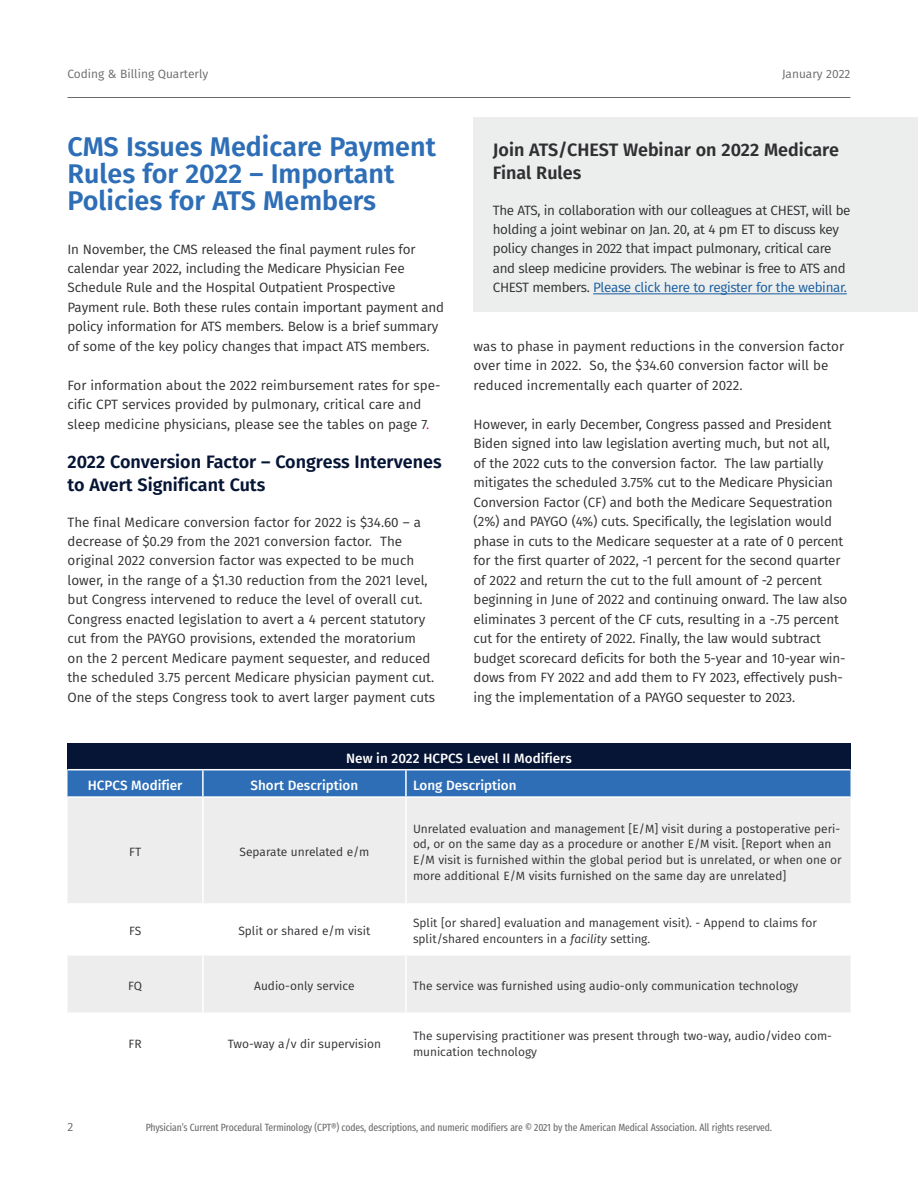
<style>
.page{position:relative;width:918px;height:1188px;background:#fff}
.page>*{position:absolute;margin:0;border:0;box-sizing:border-box;transform-origin:0 0}
.t1{font:600 27px/27px "Fira Sans";color:#2e6eb6}
.t2{font:600 18px/23.4px "Fira Sans";color:#061535}
.t3{font:600 18px/23.4px "Fira Sans";color:#302f32}
.t4{font:13.5px/19.5px "Fira Sans";letter-spacing:-.01em;color:#302f32}
.t5{font:500 13.5px "Fira Sans";color:#fff}
.t6{font:12px/15.6px "Fira Sans";color:#302f32}
.t7{font:12px "Fira Sans";color:#6b696b}
.t8{font:10.5px "Fira Sans Compressed";letter-spacing:-.01em;color:#6b696b}
.s1{color:#ed028c}
.s2{color:#175d9e}
.s3{font-style:italic}
</style>
<div class="page">
<hr style="left:68px;top:97px;width:783px;height:1px;background:#6b696b">
<div style="left:474px;top:117px;width:444px;height:195px;background:#eceded"></div>
<hr style="left:593px;top:294px;width:254px;height:1px;background:#175d9e">
<div style="left:68px;top:743px;width:783px;height:27px;background:#061535"></div>
<div style="left:68px;top:770px;width:783px;height:26px;background:#2e6eb6"></div>
<svg style="left:68px;top:798px;width:782px;height:214px;fill:#ededed"></svg>
<hr style="left:204px;top:903px;width:201px;height:2px;background:#fff">
<hr style="left:407px;top:903px;width:444px;height:2px;background:#fff">
<hr style="left:204px;top:954px;width:201px;height:2px;background:#fff">
<hr style="left:407px;top:954px;width:444px;height:2px;background:#fff">
<hr style="left:68px;top:903px;width:134px;height:2px;background:#fff">
<hr style="left:68px;top:954px;width:134px;height:2px;background:#fff">
<hr style="left:202px;top:770px;width:2px;height:26px;background:#fff">
<hr style="left:405px;top:770px;width:2px;height:26px;background:#fff">
<hr style="left:202px;top:798px;width:2px;height:106px;background:#fff">
<hr style="left:405px;top:798px;width:2px;height:106px;background:#fff">
<hr style="left:202px;top:904px;width:2px;height:51px;background:#fff">
<hr style="left:405px;top:904px;width:2px;height:51px;background:#fff">
<hr style="left:202px;top:955px;width:2px;height:58px;background:#fff">
<hr style="left:405px;top:955px;width:2px;height:58px;background:#fff">
<hr style="left:68px;top:769px;width:783px;height:1px;background:#fff">
<p class="t7" style="left:68px;top:69px;width:142px">Coding &amp; Billing Quarterly</p>
<p class="t7" style="left:782px;top:69px;width:70px">January 2022</p>
<h1 class="t1" style="left:68px;top:134px;width:370px">CMS Issues Medicare Payment<br>Rules for 2022 – Important<br>Policies for ATS Members</h1>
<p class="t4" style="left:68px;top:240px;width:378px">In November, the CMS released the final payment rules for calendar year 2022, including the Medicare Physician Fee Schedule Rule and the Hospital Outpatient Prospective Payment rule. Both these rules contain important payment and policy information for ATS members. Below is a brief summary of some of the key policy changes that impact ATS members.</p>
<p class="t4" style="left:68px;top:376px;width:374px">For information about the 2022 reimbursement rates for spe&shy;cific CPT services provided by pulmonary, critical care and sleep medicine physicians, please see the tables on page 7<span class="s1">.</span></p>
<h2 class="t2" style="left:68px;top:451px;width:376px">2022 Conversion Factor – Congress Intervenes to Avert Significant Cuts</h2>
<p class="t4" style="left:68px;top:513px;width:369px">The final Medicare conversion factor for 2022 is $34.60 – a decrease of $0.29 from the 2021 conversion factor. The original 2022 conversion factor was expected to be much lower, in the range of a $1.30 reduction from the 2021 level, but Congress intervened to reduce the level of overall cut.<br>Congress enacted legislation to avert a 4 percent statutory cut from the PAYGO provisions, extended the moratorium<br>on the 2 percent Medicare payment sequester, and reduced the scheduled 3.75 percent Medicare physician payment cut.<br>One of the steps Congress took to avert larger payment cuts</p>
<h2 class="t3" style="left:493px;top:139px;width:348px">Join ATS/CHEST Webinar on 2022 Medicare<br>Final Rules</h2>
<p class="t4" style="left:493px;top:201px;width:359px">The ATS, in collaboration with our colleagues at CHEST, will be holding a joint webinar on Jan. 20, at 4 pm ET to discuss key policy changes in 2022 that impact pulmonary, critical care and sleep medicine providers. The webinar is free to ATS and CHEST members. <span class="s2">Please click here to register for the webinar.</span></p>
<p class="t4" style="left:474px;top:337px;width:372px">was to phase in payment reductions in the conversion factor over time in 2022. So, the $34.60 conversion factor will be reduced incrementally each quarter of 2022.</p>
<p class="t4" style="left:474px;top:415px;width:375px">However, in early December, Congress passed and President Biden signed into law legislation averting much, but not all,<br>of the 2022 cuts to the conversion factor. The law partially mitigates the scheduled 3.75% cut to the Medicare Physician Conversion Factor (CF) and both the Medicare Sequestration (2%) and PAYGO (4%) cuts. Specifically, the legislation would phase in cuts to the Medicare sequester at a rate of 0 percent for the first quarter of 2022, -1 percent for the second quarter of 2022 and return the cut to the full amount of -2 percent beginning in June of 2022 and continuing onward. The law also eliminates 3 percent of the CF cuts, resulting in a -.75 percent cut for the entirety of 2022. Finally, the law would subtract budget scorecard deficits for both the 5-year and 10-year win&shy;dows from FY 2022 and add them to FY 2023, effectively push&shy;ing the implementation of a PAYGO sequester to 2023.</p>
<p class="t5" style="left:346px;top:752px;width:227px">New in 2022 HCPCS Level II Modifiers</p>
<p class="t5" style="left:88px;top:779px;width:96px">HCPCS Modifier</p>
<p class="t5" style="left:251px;top:779px;width:109px">Short Description</p>
<p class="t5" style="left:413px;top:779px;width:105px">Long Description</p>
<p class="t6" style="left:129px;top:845px;width:14px">FT</p>
<p class="t6" style="left:240px;top:845px;width:131px">Separate unrelated e/m</p>
<p class="t6" style="left:413px;top:821px;width:430px">Unrelated evaluation and management [E/M] visit during a postoperative peri&shy;od, or on the same day as a procedure or another E/M visit. [Report when an E/M visit is furnished within the global period but is unrelated, or when one or more additional E/M visits furnished on the same day are unrelated]</p>
<p class="t6" style="left:129px;top:924px;width:14px">FS</p>
<p class="t6" style="left:238px;top:924px;width:134px">Split or shared e/m visit</p>
<p class="t6" style="left:413px;top:916px;width:406px">Split [or shared] evaluation and management visit). - Append to claims for split/shared encounters in a <span class="s3">facility</span> setting.</p>
<p class="t6" style="left:128px;top:978px;width:15px">FQ</p>
<p class="t6" style="left:254px;top:978px;width:102px">Audio-only service</p>
<p class="t6" style="left:413px;top:978px;width:387px">The service was furnished using audio-only communication technology</p>
<p class="t7" style="left:68px;top:1122px;width:7px">2</p>
<p class="t6" style="left:129px;top:1037px;width:15px">FR</p>
<p class="t6" style="left:228px;top:1037px;width:155px">Two-way a/v dir supervision</p>
<p class="t6" style="left:413px;top:1029px;width:421px">The supervising practitioner was present through two-way, audio/video com&shy;munication technology</p>
<p class="t8" style="left:146px;top:1123px;width:628px">Physician’s Current Procedural Terminology (CPT®) codes, descriptions, and numeric modifiers are © 2021 by the American Medical Association. All rights reserved.</p>
</div>
